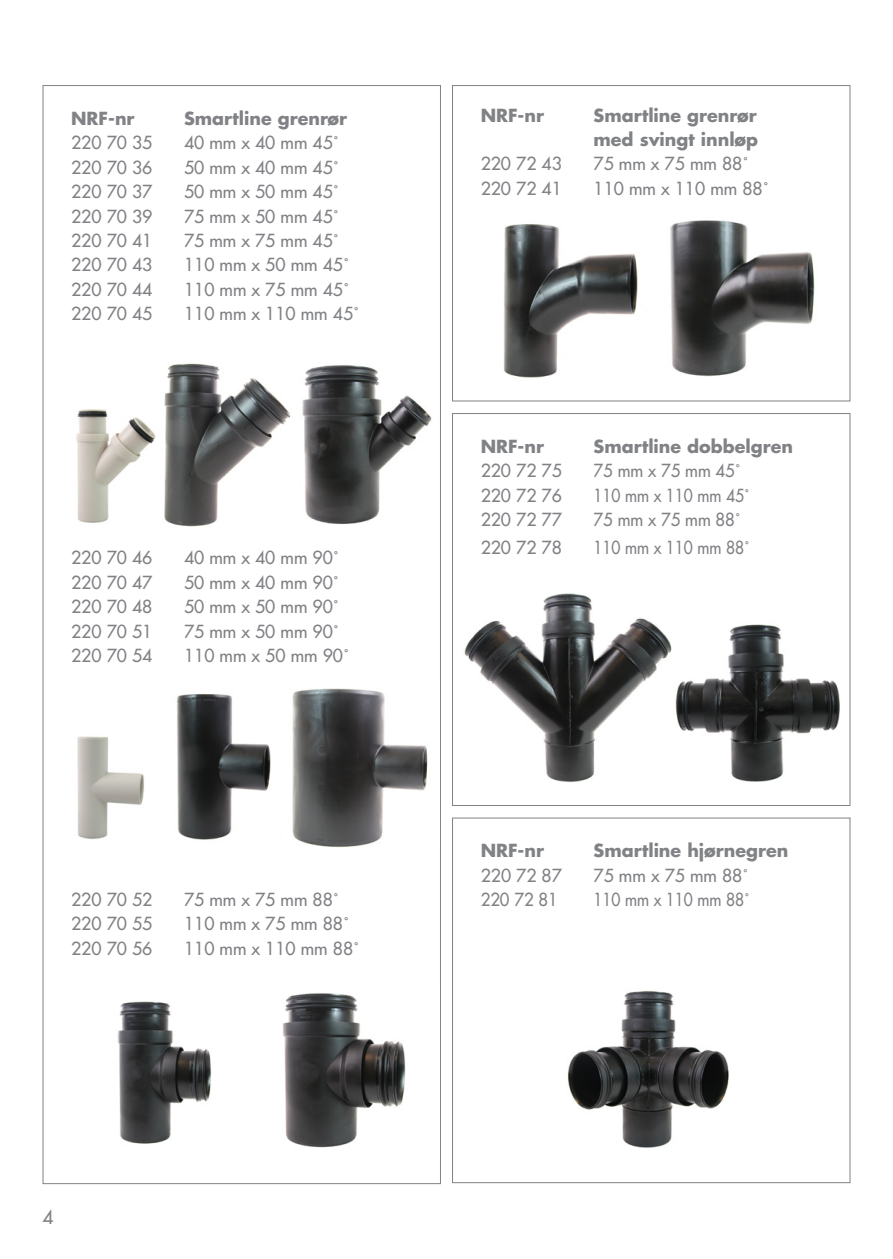
<style>
.page{position:relative;width:893px;height:1259px;background:#fff}
.page>*{position:absolute;margin:0;border:0;box-sizing:border-box;transform-origin:0 0}
.t1{font:500 18.9px "Futura Std";color:#808285}
.t2{font:500 17.7px "Futura Std";color:#808285}
.Bold_brødtekst_med_2{font:700 17.7px "Futura Std";color:#808285}
.t3{font:500 17.7px "Futura Std";color:#808285;scale:.89 1}
.t4{font:500 17.7px "Futura Std";color:#808285;scale:.95 1}
</style>
<div class="page">
<img style="left:76px;top:409px;width:80px;height:114px">
<img style="left:164px;top:363px;width:127px;height:164px">
<img style="left:302px;top:365px;width:130px;height:159px">
<img style="left:77px;top:736px;width:67px;height:103px">
<img style="left:177px;top:694px;width:94px;height:146px">
<img style="left:117px;top:1001px;width:95px;height:143px">
<img style="left:282px;top:993px;width:124px;height:155px">
<div style="left:452px;top:85px;width:398px;height:316px;border:1px solid #808285"></div>
<img style="left:670px;top:220px;width:145px;height:157px">
<div style="left:452px;top:413px;width:398px;height:393px;border:1px solid #808285"></div>
<img style="left:464px;top:593px;width:208px;height:189px">
<img style="left:675px;top:624px;width:165px;height:158px">
<div style="left:610px;top:890px;width:12px;height:18px;border:4px solid #fff;border-radius:50%"></div>
<div style="left:611px;top:892px;width:10px;height:15px;border:4px solid #fff;border-radius:50%"></div>
<div style="left:682px;top:890px;width:12px;height:18px;border:4px solid #fff;border-radius:50%"></div>
<div style="left:684px;top:892px;width:9px;height:15px;border:4px solid #fff;border-radius:50%"></div>
<div style="left:452px;top:817px;width:398px;height:366px;border:1px solid #808285"></div>
<img style="left:567px;top:991px;width:162px;height:157px">
<img style="left:503px;top:224px;width:135px;height:154px">
<img style="left:292px;top:688px;width:136px;height:160px">
<p class="Bold_brødtekst_med_2" style="left:71px;top:107px;width:65px">NRF-nr</p>
<p class="Bold_brødtekst_med_2" style="left:184px;top:107px;width:165px">Smartline grenrør</p>
<p class="t2" style="left:71px;top:132px;width:83px">220 70 35</p>
<p class="t2" style="left:184px;top:132px;width:157px">40 mm x 40 mm 45˚</p>
<p class="t2" style="left:71px;top:156px;width:83px">220 70 36</p>
<p class="t2" style="left:184px;top:156px;width:157px">50 mm x 40 mm 45˚</p>
<p class="t2" style="left:71px;top:181px;width:83px">220 70 37</p>
<p class="t2" style="left:184px;top:181px;width:157px">50 mm x 50 mm 45˚</p>
<p class="t2" style="left:71px;top:205px;width:83px">220 70 39</p>
<p class="t2" style="left:184px;top:205px;width:157px">75 mm x 50 mm 45˚</p>
<p class="t2" style="left:71px;top:229px;width:83px">220 70 41</p>
<p class="t2" style="left:184px;top:229px;width:157px">75 mm x 75 mm 45˚</p>
<p class="t2" style="left:71px;top:254px;width:83px">220 70 43</p>
<p class="t2" style="left:184px;top:254px;width:167px">110 mm x 50 mm 45˚</p>
<p class="t2" style="left:71px;top:278px;width:83px">220 70 44</p>
<p class="t2" style="left:184px;top:278px;width:167px">110 mm x 75 mm 45˚</p>
<p class="t2" style="left:71px;top:303px;width:83px">220 70 45</p>
<p class="t2" style="left:184px;top:303px;width:177px">110 mm x 110 mm 45˚</p>
<p class="t2" style="left:71px;top:547px;width:83px">220 70 46</p>
<p class="t2" style="left:184px;top:547px;width:157px">40 mm x 40 mm 90˚</p>
<p class="t2" style="left:71px;top:571px;width:83px">220 70 47</p>
<p class="t2" style="left:184px;top:571px;width:157px">50 mm x 40 mm 90˚</p>
<p class="t2" style="left:71px;top:595px;width:83px">220 70 48</p>
<p class="t2" style="left:184px;top:595px;width:157px">50 mm x 50 mm 90˚</p>
<p class="t2" style="left:71px;top:620px;width:83px">220 70 51</p>
<p class="t2" style="left:184px;top:620px;width:157px">75 mm x 50 mm 90˚</p>
<p class="t2" style="left:71px;top:644px;width:83px">220 70 54</p>
<p class="t2" style="left:184px;top:644px;width:167px">110 mm x 50 mm 90˚</p>
<p class="t2" style="left:71px;top:888px;width:83px">220 70 52</p>
<p class="t2" style="left:184px;top:888px;width:157px">75 mm x 75 mm 88˚</p>
<p class="t2" style="left:71px;top:913px;width:83px">220 70 55</p>
<p class="t2" style="left:184px;top:913px;width:167px">110 mm x 75 mm 88˚</p>
<p class="t2" style="left:71px;top:937px;width:83px">220 70 56</p>
<p class="t2" style="left:184px;top:937px;width:177px">110 mm x 110 mm 88˚</p>
<p class="t1" style="left:43px;top:1204px;width:12px">4</p>
<p class="Bold_brødtekst_med_2" style="left:481px;top:103px;width:65px">NRF-nr</p>
<p class="Bold_brødtekst_med_2" style="left:594px;top:103px;width:165px">Smartline grenrør</p>
<p class="Bold_brødtekst_med_2" style="left:594px;top:128px;width:166px">med svingt innløp</p>
<p class="t2" style="left:481px;top:153px;width:83px">220 72 43</p>
<p class="t2" style="left:594px;top:153px;width:157px">75 mm x 75 mm 88˚</p>
<p class="t2" style="left:481px;top:177px;width:83px">220 72 41</p>
<p class="t2" style="left:594px;top:177px;width:177px">110 mm x 110 mm 88˚</p>
<p class="Bold_brødtekst_med_2" style="left:481px;top:434px;width:65px">NRF-nr</p>
<p class="Bold_brødtekst_med_2" style="left:594px;top:434px;width:201px">Smartline dobbelgren</p>
<p class="t2" style="left:481px;top:460px;width:83px">220 72 75</p>
<p class="t4" style="left:594px;top:460px;width:157px">75 mm x 75 mm 45˚</p>
<p class="t2" style="left:481px;top:484px;width:83px">220 72 76</p>
<p class="t3" style="left:594px;top:484px;width:177px">110 mm x 110 mm 45˚</p>
<p class="t2" style="left:481px;top:508px;width:83px">220 72 77</p>
<p class="t4" style="left:594px;top:508px;width:157px">75 mm x 75 mm 88˚</p>
<p class="t2" style="left:481px;top:536px;width:83px">220 72 78</p>
<p class="t3" style="left:594px;top:536px;width:177px">110 mm x 110 mm 88˚</p>
<p class="Bold_brødtekst_med_2" style="left:481px;top:839px;width:65px">NRF-nr</p>
<p class="Bold_brødtekst_med_2" style="left:594px;top:839px;width:196px">Smartline hjørnegren</p>
<p class="t2" style="left:481px;top:864px;width:83px">220 72 87</p>
<p class="t2" style="left:594px;top:864px;width:156px">75 mm x 75 mm 88˚</p>
<p class="t4" style="left:481px;top:888px;width:83px">220 72 81</p>
<p class="t3" style="left:594px;top:888px;width:177px">110 mm x 110 mm 88˚</p>
</div>
